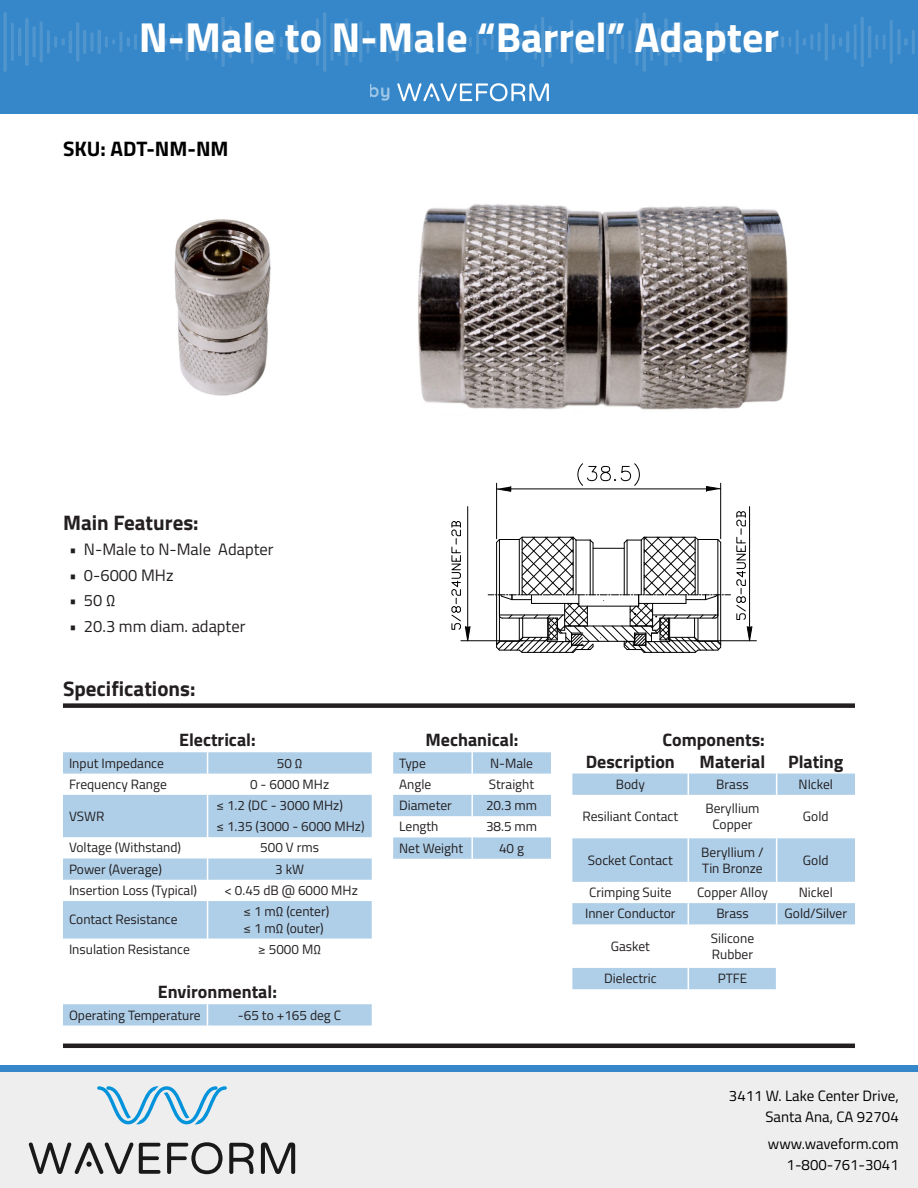
<style>
.page{position:relative;width:918px;height:1188px;background:#fff}
.page>*{position:absolute;margin:0;border:0;box-sizing:border-box;transform-origin:0 0}
.t1{font:700 42px "Titillium Web";color:#fff}
.t2{font:700 21px "Titillium Web";color:#231f20}
.t3{font:700 21px "Titillium Web";color:#000}
.t4{font:700 18px/21.9px "Titillium Web";color:#231f20}
.t5{font:700 18px "Quicksand";color:#fff}
.t6{font:16.5px "Titillium Web";color:#231f20}
.t7{font:15px/21px "Titillium Web";color:#000;text-align:right}
.t8{font:13.5px/16.2px "Titillium Web";color:#231f20}
</style>
<div class="page">
<div style="left:0;top:0;width:918px;height:114px;background:#3687c9"></div>
<svg style="left:3px;top:12px;width:912px;height:60px"></svg>
<svg style="left:397px;top:83px;width:152px;height:19px"></svg>
<div style="left:0;top:1065px;width:918px;height:123px;background:#3687c9"></div>
<div style="left:0;top:1072px;width:918px;height:116px;background:#eee"></div>
<svg style="left:97px;top:1086px;width:130px;height:38px"></svg>
<svg style="left:139px;top:1143px;width:22px;height:31px"></svg>
<svg style="left:167px;top:1142px;width:56px;height:32px"></svg>
<svg style="left:229px;top:1143px;width:25px;height:31px"></svg>
<svg style="left:261px;top:1143px;width:34px;height:31px"></svg>
<svg style="left:29px;top:1143px;width:104px;height:31px"></svg>
<hr style="left:63px;top:1044px;width:792px;height:4px;background:#231f20">
<div style="left:63px;top:703px;width:792px;height:5px;background:#231f20"></div>
<svg style="left:393px;top:752px;width:158px;height:107px"></svg>
<hr style="left:471px;top:752px;width:2px;height:22px;background:#fff">
<hr style="left:471px;top:774px;width:2px;height:21px;background:#fff">
<hr style="left:471px;top:795px;width:2px;height:21px;background:#fff">
<hr style="left:471px;top:816px;width:2px;height:21px;background:#fff">
<hr style="left:471px;top:837px;width:2px;height:22px;background:#fff">
<img style="left:174px;top:219px;width:97px;height:177px">
<svg style="left:63px;top:1004px;width:309px;height:22px;background:#b1d0e9"></svg>
<img style="left:418px;top:204px;width:370px;height:206px">
<svg style="left:63px;top:752px;width:309px;height:187px;fill:#afcfe9"></svg>
<svg style="left:207px;top:752px;width:1px;height:43px"></svg>
<hr style="left:207px;top:795px;width:1px;height:42px;background:#fff">
<svg style="left:207px;top:837px;width:1px;height:64px"></svg>
<hr style="left:207px;top:901px;width:1px;height:38px;background:#fff">
<svg style="left:451px;top:521px;width:19px;height:121px"></svg>
<hr style="left:467px;top:507px;width:1px;height:120px;background:#000">
<hr style="left:461px;top:641px;width:62px;height:1px;background:#000">
<hr style="left:496px;top:483px;width:1px;height:56px;background:#000">
<hr style="left:720px;top:483px;width:1px;height:56px;background:#000">
<hr style="left:511px;top:489px;width:195px;height:1px;background:#000">
<svg style="left:496px;top:486px;width:15px;height:6px"></svg>
<svg style="left:706px;top:486px;width:15px;height:5px"></svg>
<svg style="left:578px;top:464px;width:62px;height:22px"></svg>
<svg style="left:488px;top:512px;width:264px;height:141px"></svg>
<hr style="left:749px;top:507px;width:1px;height:120px;background:#000">
<hr style="left:694px;top:641px;width:62px;height:1px;background:#000">
<svg style="left:572px;top:774px;width:283px;height:215px"></svg>
<svg style="left:688px;top:774px;width:1px;height:21px"></svg>
<hr style="left:688px;top:795px;width:1px;height:43px;background:#fff">
<hr style="left:688px;top:838px;width:1px;height:44px;background:#fff">
<svg style="left:688px;top:882px;width:1px;height:42px"></svg>
<hr style="left:688px;top:924px;width:1px;height:44px;background:#fff">
<svg style="left:688px;top:968px;width:1px;height:21px"></svg>
<svg style="left:776px;top:774px;width:1px;height:21px"></svg>
<hr style="left:776px;top:795px;width:1px;height:43px;background:#fff">
<hr style="left:776px;top:838px;width:1px;height:44px;background:#fff">
<svg style="left:776px;top:882px;width:1px;height:42px"></svg>
<hr style="left:776px;top:924px;width:1px;height:44px;background:#fff">
<svg style="left:776px;top:968px;width:1px;height:21px"></svg>
<h1 class="t1" style="left:139px;top:6px;width:642px">N-Male to N-Male “Barrel” Adapter</h1>
<h3 class="t5" style="left:369px;top:76px;width:23px">by</h3>
<h2 class="t3" style="left:63px;top:132px;width:167px">SKU: ADT-NM-NM</h2>
<h2 class="t2" style="left:63px;top:507px;width:137px">Main Features:</h2>
<p class="t6" style="left:69px;top:538px;width:206px">• N-Male to N-Male Adapter</p>
<p class="t6" style="left:69px;top:563px;width:106px">• 0-6000 MHz</p>
<p class="t6" style="left:69px;top:589px;width:48px">• 50 Ω</p>
<p class="t6" style="left:69px;top:614px;width:178px">• 20.3 mm diam. adapter</p>
<h2 class="t2" style="left:63px;top:672px;width:134px">Specifications:</h2>
<h3 class="t4" style="left:179px;top:728px;width:78px">Electrical:</h3>
<p class="t8" style="left:69px;top:754px;width:96px">Input Impedance</p>
<p class="t8" style="left:277px;top:754px;width:27px">50 Ω</p>
<p class="t8" style="left:69px;top:775px;width:99px">Frequency Range</p>
<p class="t8" style="left:250px;top:775px;width:81px">0 - 6000 MHz</p>
<p class="t8" style="left:69px;top:807px;width:37px">VSWR</p>
<p class="t8" style="left:217px;top:794px;width:150px;line-height:21px">≤ 1.2 (DC - 3000 MHz)<br>≤ 1.35 (3000 - 6000 MHz)</p>
<p class="t8" style="left:69px;top:839px;width:114px">Voltage (Withstand)</p>
<p class="t8" style="left:260px;top:839px;width:60px">500 V rms</p>
<p class="t8" style="left:69px;top:860px;width:94px">Power (Average)</p>
<p class="t8" style="left:275px;top:860px;width:30px">3 kW</p>
<p class="t8" style="left:69px;top:882px;width:130px">Insertion Loss (Typical)</p>
<p class="t8" style="left:224px;top:882px;width:135px">&lt; 0.45 dB @ 6000 MHz</p>
<p class="t8" style="left:69px;top:911px;width:110px">Contact Resistance</p>
<p class="t8" style="left:244px;top:903px;width:87px">≤ 1 mΩ (center) ≤ 1 mΩ (outer)</p>
<p class="t8" style="left:69px;top:940px;width:122px">Insulation Resistance</p>
<p class="t8" style="left:258px;top:940px;width:64px">≥ 5000 MΩ</p>
<h3 class="t4" style="left:158px;top:980px;width:121px">Environmental:</h3>
<p class="t8" style="left:69px;top:1006px;width:133px">Operating Temperature</p>
<p class="t8" style="left:238px;top:1006px;width:105px">-65 to +165 deg C</p>
<h3 class="t4" style="left:426px;top:728px;width:94px">Mechanical:</h3>
<p class="t8" style="left:399px;top:754px;width:28px">Type</p>
<p class="t8" style="left:490px;top:754px;width:45px">N-Male</p>
<p class="t8" style="left:399px;top:775px;width:34px">Angle</p>
<p class="t8" style="left:489px;top:775px;width:47px">Straight</p>
<p class="t8" style="left:399px;top:797px;width:54px">Diameter</p>
<p class="t8" style="left:486px;top:797px;width:53px">20.3 mm</p>
<p class="t8" style="left:399px;top:818px;width:41px">Length</p>
<p class="t8" style="left:486px;top:818px;width:53px">38.5 mm</p>
<p class="t8" style="left:399px;top:839px;width:65px">Net Weight</p>
<p class="t8" style="left:499px;top:839px;width:27px">40 g</p>
<h3 class="t4" style="left:586px;top:727px;width:181px;text-indent:77px">Components:<br>Description</h3>
<h3 class="t4" style="left:700px;top:749px;width:67px">Material</h3>
<h3 class="t4" style="left:788px;top:749px;width:57px">Plating</h3>
<p class="t8" style="left:616px;top:775px;width:31px">Body</p>
<p class="t8" style="left:716px;top:775px;width:34px">Brass</p>
<p class="t8" style="left:799px;top:775px;width:36px">NIckel</p>
<p class="t8" style="left:583px;top:808px;width:97px">Resiliant Contact</p>
<p class="t8" style="left:705px;top:800px;width:55px;text-align:center">Beryllium<br>Copper</p>
<p class="t8" style="left:803px;top:808px;width:27px">Gold</p>
<p class="t8" style="left:588px;top:851px;width:86px">Socket Contact</p>
<p class="t8" style="left:701px;top:843px;width:64px">Beryllium /<br>Tin Bronze</p>
<p class="t8" style="left:803px;top:851px;width:27px">Gold</p>
<p class="t8" style="left:589px;top:884px;width:84px">Crimping Suite</p>
<p class="t8" style="left:697px;top:884px;width:72px">Copper Alloy</p>
<p class="t8" style="left:799px;top:884px;width:36px">Nickel</p>
<p class="t8" style="left:585px;top:905px;width:92px">Inner Conductor</p>
<p class="t8" style="left:716px;top:905px;width:34px">Brass</p>
<p class="t8" style="left:785px;top:905px;width:64px">Gold/Silver</p>
<p class="t8" style="left:611px;top:937px;width:41px">Gasket</p>
<p class="t8" style="left:711px;top:929px;width:45px">Silicone<br>Rubber</p>
<p class="t8" style="left:604px;top:970px;width:54px">Dielectric</p>
<p class="t8" style="left:718px;top:970px;width:31px">PTFE</p>
<p class="t7" style="left:729px;top:1085px;width:171px">3411 W. Lake Center Drive,<br>Santa Ana, CA 92704</p>
<p class="t7" style="left:768px;top:1133px;width:132px">www.waveform.com<br>1-800-761-3041</p>
</div>
